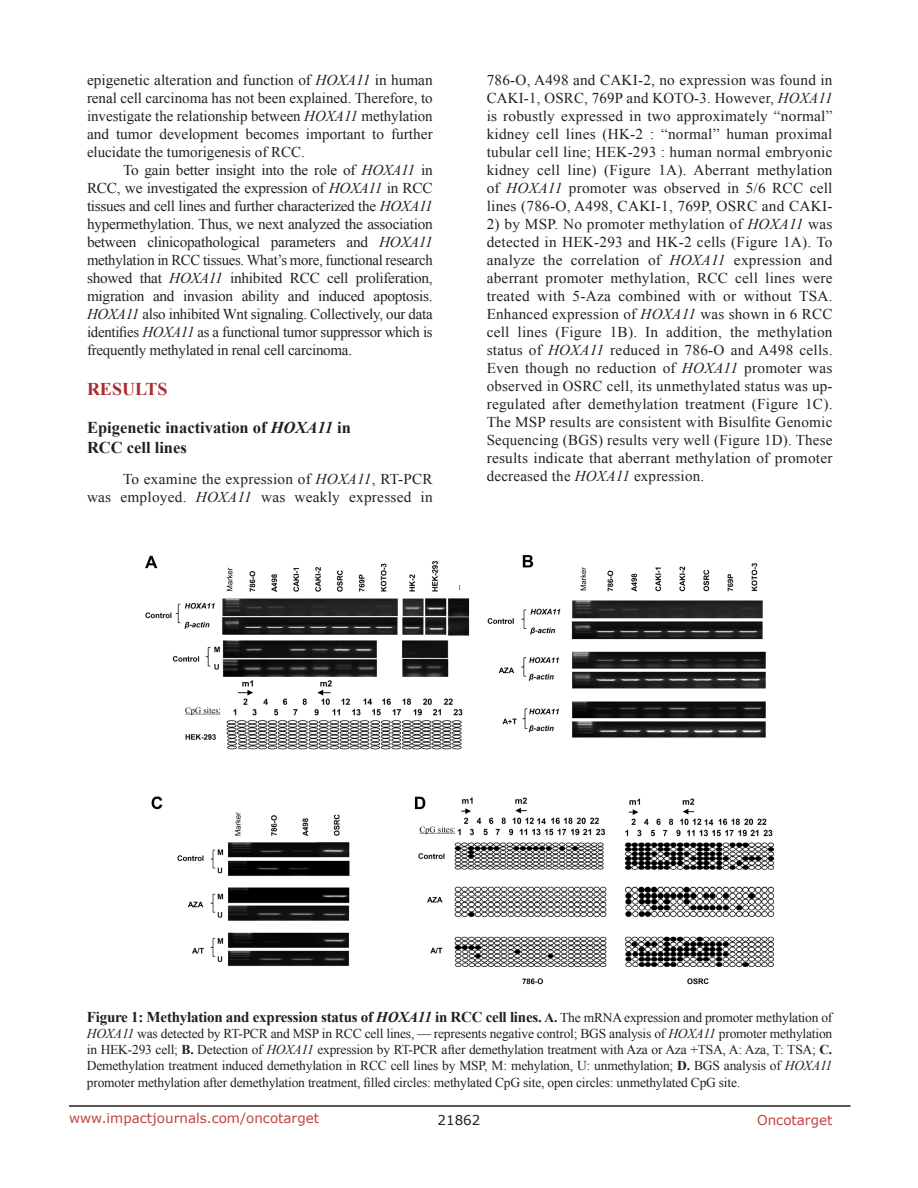
<style>
.page{position:relative;width:918px;height:1188px;background:#fff}
.page>*{position:absolute;margin:0;border:0;box-sizing:border-box;transform-origin:0 0}
.Heading{font:700 18px "Times New Roman";color:#ac2b31}
.SubHeading_no{font:700 16.5px/19.8px "Times New Roman";color:#231f20}
.BodyText{font:15px/18px "Times New Roman";letter-spacing:.015em;color:#231f20;text-align:justify}
.figuretext{font:700 15px "Times New Roman";letter-spacing:-.015em;color:#231f20}
.figuretext-2{font:13.5px/16.2px "Times New Roman";letter-spacing:-.015em;color:#231f20;text-align:justify}
.t1{font:13.5px "Verdana";color:#c24141}
.t2{font:13.5px "Verdana";color:#231f20}
.s1{font-style:italic}
.s2{font-size:13.5px}
.s3{font-weight:400;font-size:13.5px}
.s4{font-weight:700}
</style>
<div class="page">
<hr style="left:69px;top:1105px;width:781px;height:2px;background:#231f20">
<img style="left:145px;top:555px;width:630px;height:429px">
<p class="BodyText" style="left:87px;top:71px;width:347px">epigenetic alteration and function of <span class="s1">HOXA11</span> in human renal cell carcinoma has not been explained. Therefore, to investigate the relationship between <span class="s1">HOXA11</span> methylation and tumor development becomes important to further elucidate the tumorigenesis of RCC.</p>
<p class="BodyText" style="left:87px;top:161px;width:347px;text-indent:36px">To gain better insight into the role of <span class="s1">HOXA11</span> in RCC, we investigated the expression of <span class="s1">HOXA11</span> in RCC tissues and cell lines and further characterized the <span class="s1">HOXA11 </span>hypermethylation. Thus, we next analyzed the association between clinicopathological parameters and <span class="s1">HOXA11 </span>methylation in RCC tissues. What’s more, functional research showed that <span class="s1">HOXA11</span> inhibited RCC cell proliferation, migration and invasion ability and induced apoptosis.<br><span class="s1">HOXA11</span> also inhibited Wnt signaling. Collectively, our data identifies <span class="s1">HOXA11</span> as a functional tumor suppressor which is frequently methylated in renal cell carcinoma.</p>
<p class="Heading" style="left:87px;top:377px;width:82px">RESULTS</p>
<p class="SubHeading_no" style="left:87px;top:417px;width:266px">Epigenetic inactivation of <span class="s1">HOXA11</span> in<br>RCC cell lines</p>
<p class="BodyText" style="left:87px;top:470px;width:347px;text-align:right">To examine the expression of <span class="s1">HOXA11</span>, RT-PCR<br>was employed. <span class="s1">HOXA11</span> was weakly expressed in</p>
<p class="BodyText" style="left:487px;top:71px;width:347px">786-O, A498 and CAKI-2, no expression was found in CAKI-1, OSRC, 769P and KOTO-3. However, <span class="s1">HOXA11 </span>is robustly expressed in two approximately “normal” kidney cell lines (HK-2 : “normal” human proximal tubular cell line; HEK-293 : human normal embryonic kidney cell line) (Figure 1A). Aberrant methylation of <span class="s1">HOXA11</span> promoter was observed in 5/6 RCC cell lines (786-O, A498, CAKI-1, 769P, OSRC and CAKI-</p>
<p class="BodyText" style="left:487px;top:215px;width:347px">2) by MSP. No promoter methylation of <span class="s1">HOXA11</span> was detected in HEK-293 and HK-2 cells (Figure 1A). To analyze the correlation of <span class="s1">HOXA11</span> expression and aberrant promoter methylation, RCC cell lines were treated with 5-Aza combined with or without TSA.<br>Enhanced expression of <span class="s1">HOXA11</span> was shown in 6 RCC cell lines (Figure 1B). In addition, the methylation status of <span class="s1">HOXA11</span> reduced in 786-O and A498 cells.<br>Even though no reduction of <span class="s1">HOXA11</span> promoter was observed in OSRC cell, its unmethylated status was up&shy;regulated after demethylation treatment (Figure 1C).<br>The MSP results are consistent with Bisulfite Genomic Sequencing (BGS) results very well (Figure 1D). These results indicate that aberrant methylation of promoter decreased the <span class="s1">HOXA11</span> expression.</p>
<p class="figuretext" style="left:87px;top:1006px;width:747px">Figure 1: Methylation and expression status of <span class="s1">HOXA11</span> in RCC cell lines. <span class="s2">A.</span> <span class="s3">The mRNA expression and promoter methylation of</span></p>
<p class="figuretext-2" style="left:87px;top:1025px;width:747px"><span class="s1">HOXA11</span> was detected by RT-PCR and MSP in RCC cell lines, — represents negative control; BGS analysis of <span class="s1">HOXA11</span> promoter methylation in HEK-293 cell; <span class="s4">B.</span> Detection of <span class="s1">HOXA11</span> expression by RT-PCR after demethylation treatment with Aza or Aza +TSA, A: Aza, T: TSA; <span class="s4">C.<br></span>Demethylation treatment induced demethylation in RCC cell lines by MSP, M: mehylation, U: unmethylation; <span class="s4">D.</span> BGS analysis of <span class="s1">HOXA11 </span>promoter methylation after demethylation treatment, filled circles: methylated CpG site, open circles: unmethylated CpG site.</p>
<p class="t1" style="left:69px;top:1109px;width:252px">www.impactjournals.com/oncotarget</p>
<p class="t2" style="left:438px;top:1111px;width:44px">21862</p>
<p class="t1" style="left:757px;top:1111px;width:77px">Oncotarget</p>
</div>
